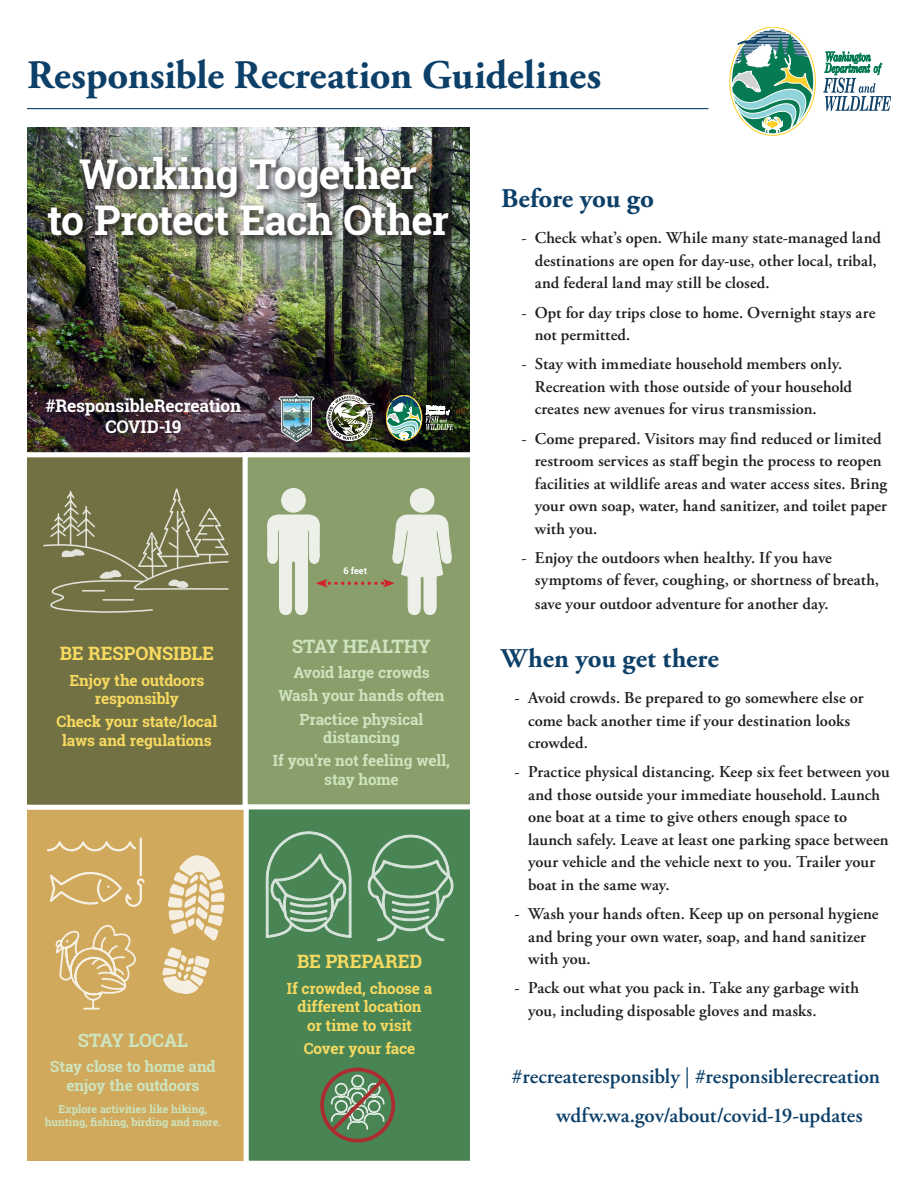
<style>
.page{position:relative;width:918px;height:1188px;background:#fff}
.page>*{position:absolute;margin:0;border:0;box-sizing:border-box;transform-origin:0 0}
.t1{font:700 40.95px/46.2px "Roboto Slab";letter-spacing:-.025em;color:#fff;text-align:center}
.t2{font:700 40.5px "Adobe Garamond Pro";color:#0d4069}
.t3{font:700 27px "Adobe Garamond Pro";color:#0d4069}
.t4{font:600 21px "Adobe Garamond Pro";letter-spacing:-.005em;color:#0d4069}
.t5{font:700 18.45px "Roboto Slab";letter-spacing:-.005em;color:#f8da60}
.t6{font:700 18.45px "Roboto Slab";letter-spacing:-.005em;color:#cde5bf}
.t7{font:700 17.4px/20.9px "Roboto Slab";letter-spacing:-.015em;color:#fff;text-align:center}
.t8{font:600 16.5px/22.5px "Adobe Garamond Pro";letter-spacing:.005em;color:#231f20}
.t9{font:700 15.45px/23.1px "Roboto Slab";letter-spacing:-.015em;color:#cde5bf;text-align:center}
.t10{font:700 15.45px/18.5px "Roboto Slab";letter-spacing:-.015em;color:#f8da60;text-align:center}
.t11{font:700 10.8px/12.9px "Roboto Slab";letter-spacing:-.005em;color:#cde5bf;text-align:center}
.t12{font:700 9.3px "Roboto Slab";color:#fff}
.s1{font-weight:400}
</style>
<div class="page">
<img style="left:27px;top:127px;width:443px;height:323px">
<div style="left:27px;top:450px;width:213px;height:352px;background:#727144"></div>
<div style="left:240px;top:450px;width:230px;height:352px;background:#8a9e6b"></div>
<div style="left:27px;top:802px;width:214px;height:359px;background:#d0a95d"></div>
<svg style="left:241px;top:802px;width:229px;height:359px;background:#538a5d"></svg>
<div style="left:44px;top:154px;width:415px;height:92px;background:#231f20;opacity:.75"></div>
<div style="left:282px;top:489px;width:23px;height:23px;background:#edf0e8;border-radius:50%"></div>
<div style="left:282px;top:488px;width:23px;height:24px;border:1px solid #fff;border-radius:50%"></div>
<svg style="left:267px;top:513px;width:185px;height:102px;background:#b3be9e"></svg>
<div style="left:410px;top:489px;width:24px;height:23px;background:#edf0e8;border-radius:50%"></div>
<div style="left:410px;top:488px;width:24px;height:24px;border:1px solid #fff;border-radius:50%"></div>
<svg style="left:43px;top:488px;width:186px;height:125px;background:#7e7e55"></svg>
<svg style="left:367px;top:834px;width:86px;height:107px;background:#64966e"></svg>
<svg style="left:266px;top:831px;width:86px;height:107px;background:#699a73"></svg>
<svg style="left:320px;top:1068px;width:75px;height:75px;background:#6f8060"></svg>
<svg style="left:168px;top:854px;width:56px;height:87px;background:#e3cc9f"></svg>
<svg style="left:162px;top:947px;width:47px;height:49px;background:#e2ca9c"></svg>
<svg style="left:56px;top:925px;width:80px;height:85px;background:#d7b676"></svg>
<svg style="left:47px;top:841px;width:89px;height:10px"></svg>
<hr style="left:140px;top:838px;width:2px;height:38px;background:#fff">
<svg style="left:50px;top:872px;width:95px;height:35px;background:#d6b575"></svg>
<div style="left:386px;top:395px;width:36px;height:45px;border:1px solid #fed028;border-radius:50%"></div>
<img style="left:387px;top:395px;width:66px;height:45px">
<img style="left:326px;top:395px;width:49px;height:46px">
<svg style="left:278px;top:394px;width:37px;height:48px;background:#73878f"></svg>
<svg style="left:732px;top:30px;width:159px;height:104px"></svg>
<hr style="left:27px;top:108px;width:681px;height:1px;background:#0d4069">
<p class="t2" style="left:27px;top:51px;width:576px">Responsible Recreation Guidelines</p>
<p class="t1" style="left:47px;top:150px;width:404px">Working Together<br>to Protect Each Other</p>
<p class="t7" style="left:46px;top:395px;width:197px">#ResponsibleRecreation<br>COVID-19</p>
<p class="t5" style="left:60px;top:641px;width:156px">BE RESPONSIBLE</p>
<p class="t10" style="left:70px;top:671px;width:136px">Enjoy the outdoors responsibly</p>
<p class="t10" style="left:57px;top:712px;width:162px">Check your state/local laws and regulations</p>
<p class="t12" style="left:343px;top:564px;width:25px">6 feet</p>
<p class="t6" style="left:292px;top:634px;width:140px">STAY HEALTHY</p>
<p class="t9" style="left:278px;top:661px;width:168px">Avoid large crowds<br>Wash your hands often<br>Practice physical</p>
<p class="t9" style="left:273px;top:726px;width:179px">distancing<br>If you’re not feeling well,</p>
<p class="t9" style="left:324px;top:767px;width:76px">stay home</p>
<p class="t6" style="left:78px;top:1027px;width:112px">STAY LOCAL</p>
<p class="t9" style="left:50px;top:1057px;width:167px;line-height:18.5px">Stay close to home and enjoy the outdoors</p>
<p class="t11" style="left:45px;top:1102px;width:178px">Explore activities like hiking, hunting, fishing, birding and more.</p>
<p class="t5" style="left:297px;top:949px;width:127px">BE PREPARED</p>
<p class="t10" style="left:287px;top:979px;width:147px">If crowded, choose a different location<br>or time to visit</p>
<p class="t10" style="left:304px;top:1039px;width:113px">Cover your face</p>
<p class="t3" style="left:501px;top:183px;width:154px">Before you go</p>
<p class="t8" style="left:535px;top:227px;width:347px;text-indent:-14px"><span class="s1">-</span> Check what’s open. While many state-managed land destinations are open for day-use, other local, tribal, and federal land may still be closed.</p>
<p class="t8" style="left:535px;top:301px;width:342px;text-indent:-14px"><span class="s1">-</span> Opt for day trips close to home. Overnight stays are not permitted.</p>
<p class="t8" style="left:535px;top:353px;width:319px;text-indent:-14px"><span class="s1">-</span> Stay with immediate household members only.<br>Recreation with those outside of your household creates new avenues for virus transmission.</p>
<p class="t8" style="left:535px;top:427px;width:354px;text-indent:-14px"><span class="s1">-</span> Come prepared. Visitors may find reduced or limited restroom services as staff begin the process to reopen facilities at wildlife areas and water access sites. Bring your own soap, water, hand sanitizer, and toilet paper with you.</p>
<p class="t8" style="left:535px;top:547px;width:346px;text-indent:-14px"><span class="s1">-</span> Enjoy the outdoors when healthy. If you have symptoms of fever, coughing, or shortness of breath,</p>
<p class="t8" style="left:535px;top:593px;width:295px">save your outdoor adventure for another day.</p>
<p class="t3" style="left:501px;top:643px;width:219px">When you get there</p>
<p class="t8" style="left:528px;top:687px;width:337px;text-indent:-14px"><span class="s1">-</span> Avoid crowds. Be prepared to go somewhere else or come back another time if your destination looks crowded.</p>
<p class="t8" style="left:528px;top:761px;width:363px;text-indent:-14px"><span class="s1">-</span> Practice physical distancing. Keep six feet between you and those outside your immediate household. Launch one boat at a time to give others enough space to launch safely. Leave at least one parking space between your vehicle and the vehicle next to you. Trailer your boat in the same way.</p>
<p class="t8" style="left:528px;top:903px;width:352px;text-indent:-14px"><span class="s1">-</span> Wash your hands often. Keep up on personal hygiene and bring your own water, soap, and hand sanitizer with you.</p>
<p class="t8" style="left:528px;top:977px;width:333px;text-indent:-14px"><span class="s1">-</span> Pack out what you pack in. Take any garbage with you, including disposable gloves and masks.</p>
<p class="t4" style="left:512px;top:1065px;width:370px">#recreateresponsibly <span class="s1">|</span> #responsiblerecreation</p>
<p class="t4" style="left:556px;top:1103px;width:308px">wdfw.wa.gov/about/covid-19-updates</p>
</div>
